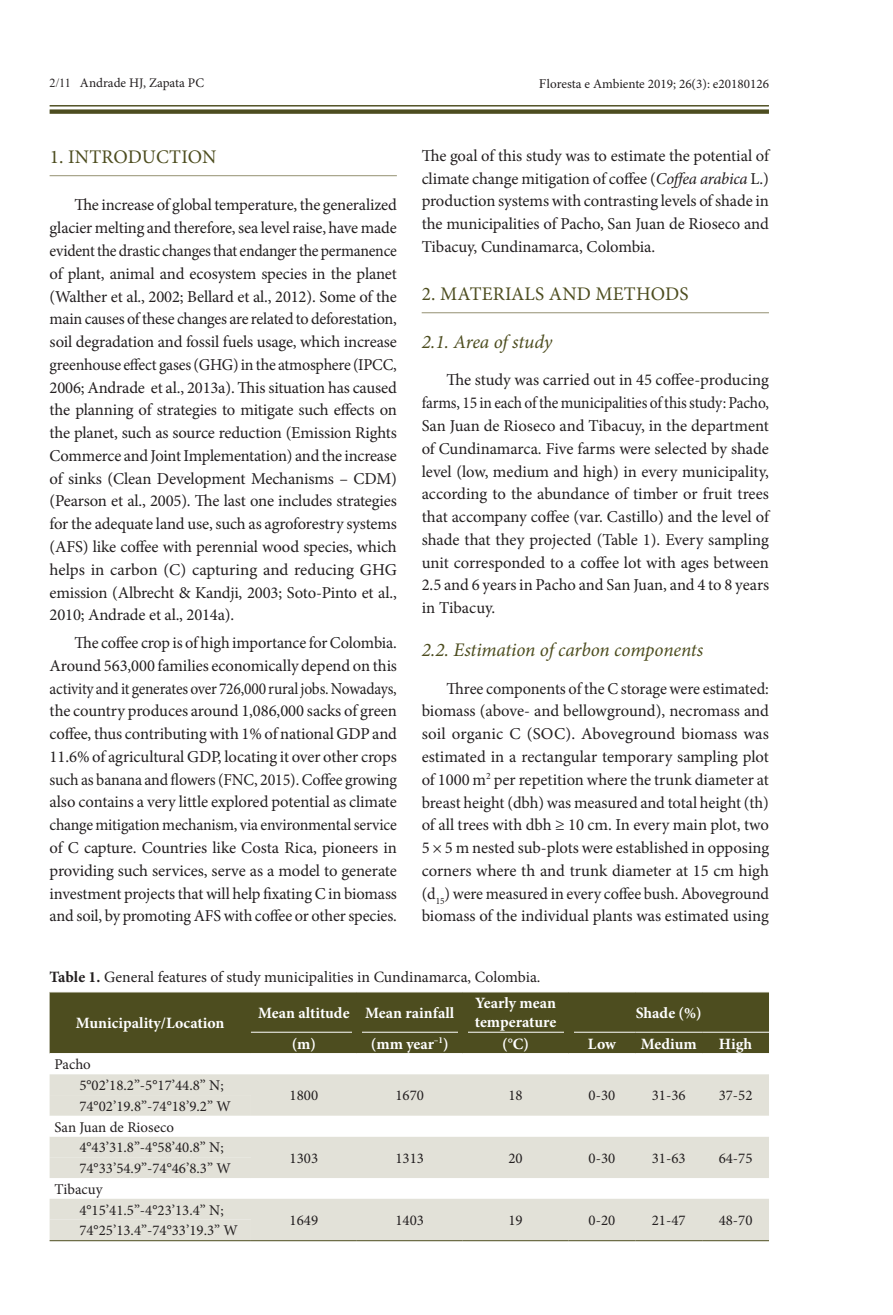
<style>
.page{position:relative;width:893px;height:1315px;background:#fff}
.page>*{position:absolute;margin:0;border:0;box-sizing:border-box;transform-origin:0 0}
.Heading1{font:19.25px "Minion Pro";letter-spacing:.01em;color:#4d4d1f}
.Heading2{font:italic 19.25px "Minion Pro";letter-spacing:-.01em;color:#4d4d1f}
.Heading2Alt{font:italic 19.25px "Minion Pro";letter-spacing:-.01em;color:#4d4d1f}
.Paragraph{font:16.62px/22.8px "Minion Pro";letter-spacing:-.01em;color:#231f20;text-align:justify}
.TableHead{font:700 15.75px/18.9px "Minion Pro";color:#fff}
.TableTitle{font:15.75px "Minion Pro";color:#231f20}
.TableBody{font:14.88px "Minion Pro";color:#231f20}
.t1{font:13.12px "Minion Pro";color:#231f20}
.s1{font-family:"Times New Roman";font-size:12.25px}
.s2{font-family:"Times New Roman"}
.s3{font-style:italic}
.s4{font-weight:700}
</style>
<div class="page">
<div style="left:50px;top:109px;width:719px;height:5px;background:#4d4d1f"></div>
<hr style="left:50px;top:105px;width:719px;height:1px;background:#4d4d1f">
<hr style="left:50px;top:175px;width:347px;height:1px;background:#959172">
<hr style="left:422px;top:312px;width:347px;height:1px;background:#959172">
<div style="left:50px;top:992px;width:719px;height:61px;background:#4d4d1f"></div>
<div style="left:50px;top:1074px;width:719px;height:21px;background:#e2e1d8"></div>
<svg style="left:50px;top:1095px;width:719px;height:145px;fill:#e2e1d8"></svg>
<svg style="left:50px;top:1115px;width:719px;height:21px"></svg>
<hr style="left:251px;top:1031px;width:106px;height:1px;background:#fff">
<hr style="left:357px;top:1031px;width:106px;height:1px;background:#fff">
<hr style="left:463px;top:1031px;width:105px;height:1px;background:#fff">
<hr style="left:568px;top:1031px;width:67px;height:1px;background:#fff">
<hr style="left:635px;top:1031px;width:67px;height:1px;background:#fff">
<hr style="left:702px;top:1031px;width:67px;height:1px;background:#fff">
<hr style="left:50px;top:1240px;width:201px;height:1px;background:#4d4d1f">
<hr style="left:251px;top:1240px;width:106px;height:1px;background:#4d4d1f">
<hr style="left:357px;top:1240px;width:106px;height:1px;background:#4d4d1f">
<hr style="left:463px;top:1240px;width:105px;height:1px;background:#4d4d1f">
<hr style="left:568px;top:1240px;width:67px;height:1px;background:#4d4d1f">
<hr style="left:635px;top:1240px;width:67px;height:1px;background:#4d4d1f">
<hr style="left:702px;top:1240px;width:67px;height:1px;background:#4d4d1f">
<div style="left:564px;top:1027px;width:9px;height:10px;background:#4d4d1f"></div>
<div style="left:458px;top:1027px;width:10px;height:10px;background:#4d4d1f"></div>
<div style="left:352px;top:1027px;width:10px;height:10px;background:#4d4d1f"></div>
<p class="t1" style="left:50px;top:74px;width:156px"><span class="s1">2/11</span> Andrade HJ, Zapata PC</p>
<p class="t1" style="left:539px;top:75px;width:231px"><span class="s2">Fl</span>oresta e Ambiente 2019; 26(3): e20180126</p>
<p class="Heading1" style="left:50px;top:144px;width:168px">1. INTRODUCTION</p>
<p class="Paragraph" style="left:50px;top:194px;width:349px;text-indent:25px">The increase of global temperature, the generalized glacier melting and therefore, sea level raise, have made evident the drastic changes that endanger the permanence of plant, animal and ecosystem species in the planet (Walther et al., 2002; Bellard et al., 2012). Some of the main causes of these changes are related to deforestation, soil degradation and fossil fuels usage, which increase greenhouse effect gases (GHG) in the atmosphere (IPCC, 2006; Andrade et al., 2013a). This situation has caused the planning of strategies to mitigate such effects on the planet, such as source reduction (Emission Rights Commerce and Joint Implementation) and the increase of sinks (Clean Development Mechanisms – CDM) (Pearson et al., 2005). The last one includes strategies for the adequate land use, such as agroforestry systems (AFS) like coffee with perennial wood species, which helps in carbon (C) capturing and reducing GHG emission (Albrecht &amp; Kandji, 2003; Soto-Pinto et al., 2010; Andrade et al., 2014a).</p>
<p class="Paragraph" style="left:50px;top:631px;width:349px;text-indent:25px">The coffee crop is of high importance for Colombia.<br>Around 563,000 families economically depend on this activity and it generates over 726,000 rural jobs. Nowadays, the country produces around 1,086,000 sacks of green coffee, thus contributing with 1% of national GDP and 11.6% of agricultural GDP, locating it over other crops such as banana and flowers (FNC, 2015). Coffee growing also contains a very little explored potential as climate change mitigation mechanism, via environmental service of C capture. Countries like Costa Rica, pioneers in providing such services, serve as a model to generate investment projects that will help fixating C in biomass and soil, by promoting AFS with coffee or other species.</p>
<p class="Paragraph" style="left:422px;top:144px;width:349px">The goal of this study was to estimate the potential of climate change mitigation of coffee (<span class="s3">Coffea arabica</span> L.) production systems with contrasting levels of shade in the municipalities of Pacho, San Juan de Rioseco and Tibacuy, Cundinamarca, Colombia.</p>
<p class="Heading1" style="left:422px;top:281px;width:268px">2. MATERIALS AND METHODS</p>
<p class="Heading2Alt" style="left:422px;top:328px;width:132px">2.1. Area of study</p>
<p class="Paragraph" style="left:422px;top:369px;width:349px;text-indent:25px">The study was carried out in 45 coffee-producing farms, 15 in each of the municipalities of this study: Pacho, San Juan de Rioseco and Tibacuy, in the department of Cundinamarca. Five farms were selected by shade level (low, medium and high) in every municipality, according to the abundance of timber or fruit trees that accompany coffee (var. Castillo) and the level of shade that they projected (Table 1). Every sampling unit corresponded to a coffee lot with ages between 2.5 and 6 years in Pacho and San Juan, and 4 to 8 years in Tibacuy.</p>
<p class="Heading2" style="left:422px;top:637px;width:283px">2.2. Estimation of carbon components</p>
<p class="Paragraph" style="left:422px;top:677px;width:349px;text-indent:25px">Three components of the C storage were estimated: biomass (above- and bellowground), necromass and soil organic C (SOC). Aboveground biomass was estimated in a rectangular temporary sampling plot of 1000 m<sup>2</sup> per repetition where the trunk diameter at breast height (dbh) was measured and total height (th) of all trees with dbh ≥ 10 cm. In every main plot, two 5 × 5 m nested sub-plots were established in opposing corners where th and trunk diameter at 15 cm high (d<sub>15</sub>) were measured in every coffee bush. Aboveground biomass of the individual plants was estimated using</p>
<p class="TableTitle" style="left:50px;top:966px;width:492px"><span class="s4">Table 1.</span> General features of study municipalities in Cundinamarca, Colombia.</p>
<p class="TableHead" style="left:76px;top:1013px;width:150px">Municipality/Location</p>
<p class="TableHead" style="left:258px;top:1003px;width:93px">Mean altitude</p>
<p class="TableHead" style="left:365px;top:1003px;width:91px">Mean rainfall</p>
<p class="TableHead" style="left:475px;top:993px;width:83px">Yearly mean temperature</p>
<p class="TableHead" style="left:636px;top:1003px;width:68px">Shade (%)</p>
<p class="TableHead" style="left:292px;top:1034px;width:26px">(m)</p>
<p class="TableHead" style="left:371px;top:1034px;width:79px">(mm year<sup>–1</sup>)</p>
<p class="TableHead" style="left:502px;top:1034px;width:28px">(°C)</p>
<p class="TableHead" style="left:588px;top:1034px;width:30px">Low</p>
<p class="TableHead" style="left:641px;top:1034px;width:57px">Medium</p>
<p class="TableHead" style="left:719px;top:1034px;width:35px">High</p>
<p class="TableBody" style="left:55px;top:1054px;width:38px">Pacho</p>
<p class="TableBody" style="left:79px;top:1075px;width:146px">5°02’18.2’’-5°17’44.8’’ N;</p>
<p class="TableBody" style="left:79px;top:1096px;width:153px">74°02’19.8’’-74°18’9.2’’ W</p>
<p class="TableBody" style="left:55px;top:1117px;width:121px">San Juan de Rioseco</p>
<p class="TableBody" style="left:79px;top:1137px;width:146px">4°43’31.8’’-4°58’40.8’’ N;</p>
<p class="TableBody" style="left:79px;top:1158px;width:153px">74°33’54.9’’-74°46’8.3’’ W</p>
<p class="TableBody" style="left:55px;top:1179px;width:50px">Tibacuy</p>
<p class="TableBody" style="left:79px;top:1199px;width:146px">4°15’41.5’’-4°23’13.4’’ N;</p>
<p class="TableBody" style="left:79px;top:1220px;width:160px">74°25’13.4’’-74°33’19.3’’ W</p>
<p class="TableBody" style="left:290px;top:1085px;width:30px">1800</p>
<p class="TableBody" style="left:395px;top:1085px;width:30px">1670</p>
<p class="TableBody" style="left:508px;top:1085px;width:16px">18</p>
<p class="TableBody" style="left:589px;top:1085px;width:28px">0-30</p>
<p class="TableBody" style="left:652px;top:1085px;width:35px">31-36</p>
<p class="TableBody" style="left:719px;top:1085px;width:35px">37-52</p>
<p class="TableBody" style="left:290px;top:1148px;width:30px">1303</p>
<p class="TableBody" style="left:395px;top:1148px;width:30px">1313</p>
<p class="TableBody" style="left:508px;top:1148px;width:16px">20</p>
<p class="TableBody" style="left:589px;top:1148px;width:28px">0-30</p>
<p class="TableBody" style="left:652px;top:1148px;width:35px">31-63</p>
<p class="TableBody" style="left:719px;top:1148px;width:35px">64-75</p>
<p class="TableBody" style="left:290px;top:1210px;width:30px">1649</p>
<p class="TableBody" style="left:395px;top:1210px;width:30px">1403</p>
<p class="TableBody" style="left:508px;top:1210px;width:16px">19</p>
<p class="TableBody" style="left:589px;top:1210px;width:28px">0-20</p>
<p class="TableBody" style="left:652px;top:1210px;width:35px">21-47</p>
<p class="TableBody" style="left:719px;top:1210px;width:35px">48-70</p>
</div>
